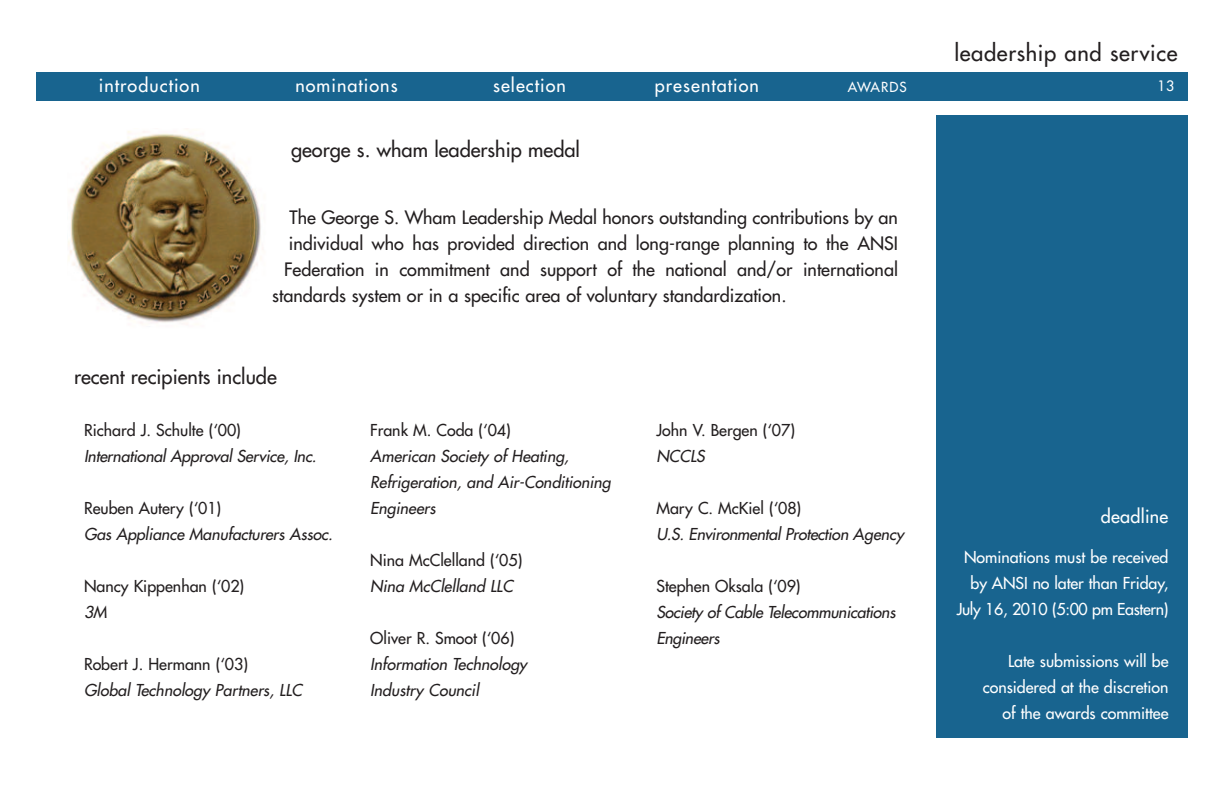
<style>
.page{position:relative;width:1224px;height:792px;background:#fff}
.page>*{position:absolute;margin:0;border:0;box-sizing:border-box;transform-origin:0 0}
.t1{font:22px "Futura";letter-spacing:.03em;color:#231f20}
.t2{font:20px "Futura";color:#231f20}
.t3{font:18px "Futura";color:#231f20}
.t4{font:18px "Futura";letter-spacing:.06em;color:#fff}
.t5{font:18px "Futura";letter-spacing:.015em;color:#fff}
.t6{font:italic 16px/26px "Futura";color:#231f20}
.t7{font:16px "Futura";color:#231f20}
.t8{font:16px/26px "Futura";color:#fff;text-align:right}
.t9{font:14px "Futura";color:#fff}
.t10{font:13.6px "Futura";letter-spacing:.075em;color:#fff}
</style>
<div class="page">
<div style="left:36px;top:72px;width:1151px;height:29px;background:#18648f"></div>
<div style="left:936px;top:115px;width:252px;height:623px;background:#18648f"></div>
<img style="left:68px;top:131px;width:195px;height:193px">
<p class="t4" style="left:99px;top:76px;width:102px">introduction</p>
<p class="t4" style="left:295px;top:76px;width:104px">nominations</p>
<p class="t4" style="left:493px;top:76px;width:74px">selection</p>
<p class="t4" style="left:655px;top:76px;width:106px">presentation</p>
<p class="t10" style="left:848px;top:80px;width:60px">AWARDS</p>
<p class="t2" style="left:291px;top:140px;width:290px">george s. wham leadership medal</p>
<p class="t3" style="left:290px;top:208px;width:610px">The George S. Wham Leadership Medal honors outstanding contributions by an</p>
<p class="t3" style="left:289px;top:234px;width:611px">individual who has provided direction and long-range planning to the ANSI</p>
<p class="t3" style="left:284px;top:260px;width:615px">Federation in commitment and support of the national and/or international</p>
<p class="t3" style="left:272px;top:286px;width:516px">standards system or in a specific area of voluntary standardization.</p>
<p class="t2" style="left:74px;top:367px;width:204px">recent recipients include</p>
<p class="t7" style="left:84px;top:422px;width:158px">Richard J. Schulte (‘00)</p>
<p class="t6" style="left:84px;top:444px;width:234px">International Approval Service, Inc.</p>
<p class="t7" style="left:84px;top:500px;width:139px">Reuben Autery (‘01)</p>
<p class="t6" style="left:84px;top:522px;width:250px">Gas Appliance Manufacturers Assoc.</p>
<p class="t7" style="left:84px;top:578px;width:162px">Nancy Kippenhan (‘02)</p>
<p class="t6" style="left:84px;top:600px;width:24px">3M</p>
<p class="t7" style="left:84px;top:656px;width:166px">Robert J. Hermann (‘03)</p>
<p class="t6" style="left:84px;top:678px;width:220px">Global Technology Partners, LLC</p>
<p class="t7" style="left:370px;top:422px;width:142px">Frank M. Coda (‘04)</p>
<p class="t6" style="left:370px;top:444px;width:242px">American Society of Heating,<br>Refrigeration, and Air-Conditioning<br>Engineers</p>
<p class="t7" style="left:370px;top:552px;width:154px">Nina McClelland (‘05)</p>
<p class="t6" style="left:370px;top:574px;width:144px">Nina McClelland LLC</p>
<p class="t7" style="left:370px;top:630px;width:146px">Oliver R. Smoot (‘06)</p>
<p class="t6" style="left:370px;top:652px;width:158px">Information Technology<br>Industry Council</p>
<p class="t7" style="left:656px;top:422px;width:140px">John V. Bergen (‘07)</p>
<p class="t6" style="left:656px;top:444px;width:50px">NCCLS</p>
<p class="t7" style="left:656px;top:500px;width:146px">Mary C. McKiel (‘08)</p>
<p class="t6" style="left:656px;top:522px;width:249px">U.S. Environmental Protection Agency</p>
<p class="t7" style="left:656px;top:578px;width:146px">Stephen Oksala (‘09)</p>
<p class="t6" style="left:656px;top:600px;width:241px">Society of Cable Telecommunications<br>Engineers</p>
<h1 class="t1" style="left:954px;top:42px;width:225px">leadership and service</h1>
<p class="t9" style="left:1157px;top:78px;width:18px">13</p>
<p class="t5" style="left:1101px;top:508px;width:69px">deadline</p>
<p class="t8" style="left:957px;top:546px;width:213px">Nominations must be received by ANSI no later than Friday,<br>July 16, 2010 (5:00 pm Eastern)</p>
<p class="t8" style="left:983px;top:650px;width:187px">Late submissions will be considered at the discretion of the awards committee</p>
</div>
